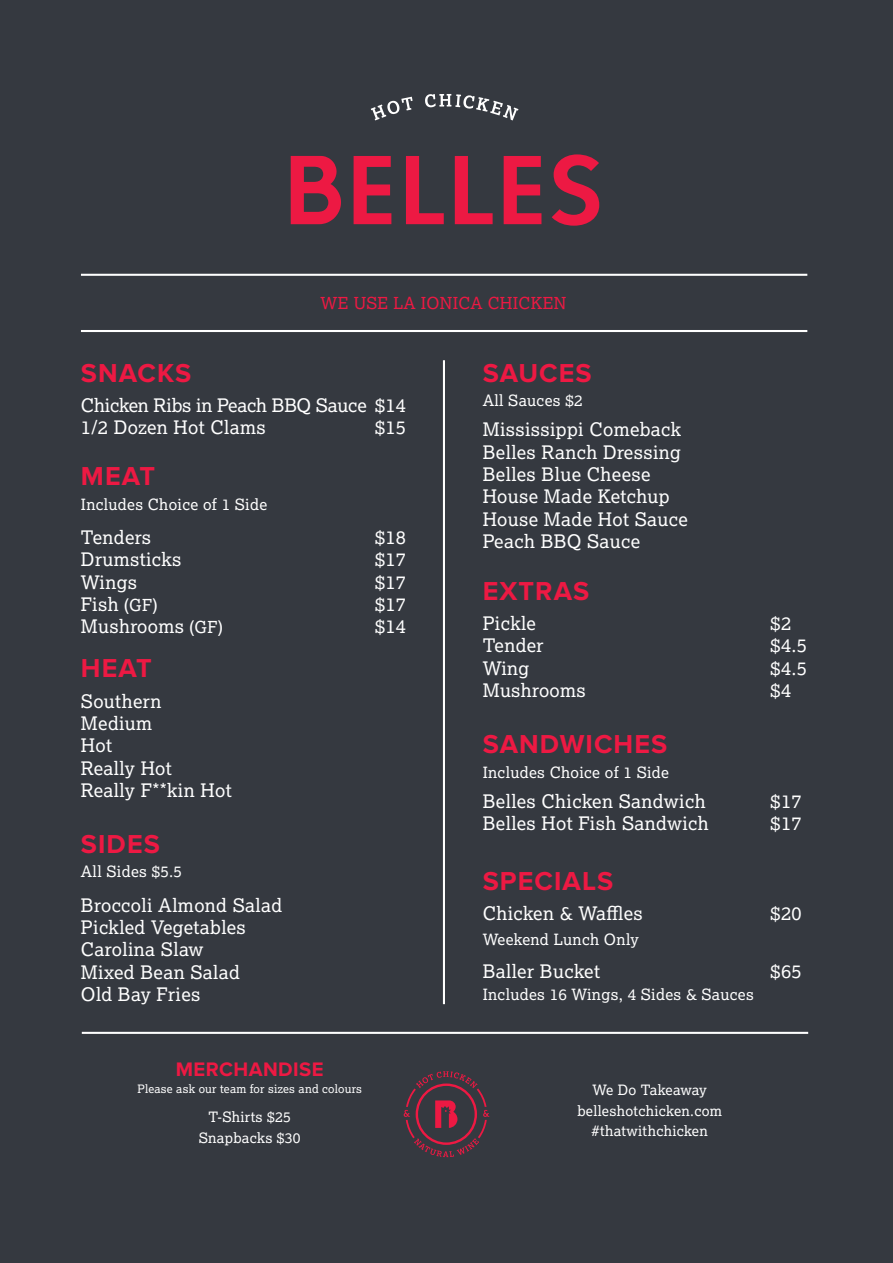
<style>
.page{position:relative;width:893px;height:1263px;background:#353940}
.page>*{position:absolute;margin:0;border:0;box-sizing:border-box;transform-origin:0 0}
.t1{font:700 26.85px "Proxima Nova";letter-spacing:.04em;color:#ed1943}
.t2{font:700 20.25px "Proxima Nova";letter-spacing:.02em;color:#ed1943}
.t3{font:18.6px/22.4px "Lexia";letter-spacing:.02em;color:#fff}
.t4{font:18.6px/22.4px "Lexia";letter-spacing:-.01em;color:#fff}
.t5{font:16.5px "Lexia";letter-spacing:.02em;color:#ed1943}
.t6{font:15.6px "Lexia";letter-spacing:.02em;color:#fff}
.t7{font:14.25px/20.9px "Lexia";letter-spacing:.02em;color:#fff;text-align:center}
.t8{font:11.55px "Lexia";letter-spacing:.02em;color:#fff}
.s1{font-size:16.5px}
</style>
<div class="page">
<svg style="left:371px;top:97px;width:42px;height:23px"></svg>
<svg style="left:425px;top:94px;width:93px;height:26px"></svg>
<svg style="left:354px;top:156px;width:37px;height:68px"></svg>
<svg style="left:406px;top:156px;width:38px;height:68px"></svg>
<svg style="left:455px;top:156px;width:38px;height:68px"></svg>
<svg style="left:504px;top:156px;width:37px;height:68px"></svg>
<svg style="left:552px;top:154px;width:47px;height:72px"></svg>
<svg style="left:291px;top:156px;width:50px;height:68px"></svg>
<hr style="left:81px;top:274px;width:726px;height:2px;background:#fff">
<hr style="left:443px;top:360px;width:2px;height:644px;background:#fff">
<hr style="left:82px;top:1032px;width:726px;height:2px;background:#fff">
<hr style="left:81px;top:330px;width:726px;height:2px;background:#fff">
<svg style="left:404px;top:1071px;width:85px;height:86px"></svg>
<p class="t5" style="left:321px;top:293px;width:247px">WE USE LA IONICA CHICKEN</p>
<h1 class="t1" style="left:81px;top:357px;width:112px">SNACKS</h1>
<p class="t4" style="left:81px;top:394px;width:327px">Chicken Ribs in Peach BBQ Sauce $14<br>1/2 Dozen Hot Clams</p>
<p class="t3" style="left:375px;top:416px;width:33px">$15</p>
<h1 class="t1" style="left:81px;top:461px;width:76px">MEAT</h1>
<p class="t6" style="left:81px;top:494px;width:188px">Includes Choice of 1 Side</p>
<p class="t3" style="left:81px;top:525px;width:72px">Tenders</p>
<p class="t3" style="left:375px;top:525px;width:33px">$18</p>
<p class="t3" style="left:81px;top:548px;width:102px">Drumsticks</p>
<p class="t3" style="left:375px;top:548px;width:33px">$17</p>
<p class="t3" style="left:81px;top:570px;width:58px">Wings</p>
<p class="t3" style="left:375px;top:570px;width:33px">$17</p>
<p class="t3" style="left:81px;top:593px;width:78px">Fish <span class="s1">(GF)</span></p>
<p class="t3" style="left:375px;top:593px;width:33px">$17</p>
<p class="t3" style="left:81px;top:615px;width:144px">Mushrooms <span class="s1">(GF)</span></p>
<p class="t3" style="left:375px;top:615px;width:33px">$14</p>
<h1 class="t1" style="left:81px;top:653px;width:72px">HEAT</h1>
<p class="t3" style="left:81px;top:689px;width:152px">Southern<br>Medium<br>Hot<br>Really Hot<br>Really F**kin Hot</p>
<h1 class="t1" style="left:81px;top:828px;width:81px">SIDES</h1>
<p class="t6" style="left:81px;top:862px;width:103px">All Sides $5.5</p>
<p class="t3" style="left:81px;top:893px;width:203px">Broccoli Almond Salad<br>Pickled Vegetables<br>Carolina Slaw<br>Mixed Bean Salad<br>Old Bay Fries</p>
<p class="t2" style="left:176px;top:1057px;width:149px">MERCHANDISE</p>
<p class="t8" style="left:137px;top:1081px;width:226px">Please ask our team for sizes and colours</p>
<p class="t7" style="left:199px;top:1106px;width:103px">T-Shirts $25<br>Snapbacks $30</p>
<h1 class="t1" style="left:483px;top:357px;width:110px">SAUCES</h1>
<p class="t6" style="left:483px;top:390px;width:101px">All Sauces $2</p>
<p class="t3" style="left:483px;top:418px;width:207px">Mississippi Comeback<br>Belles Ranch Dressing<br>Belles Blue Cheese<br>House Made Ketchup<br>House Made Hot Sauce<br>Peach BBQ Sauce</p>
<h1 class="t1" style="left:483px;top:575px;width:108px">EXTRAS</h1>
<p class="t3" style="left:483px;top:611px;width:55px">Pickle</p>
<p class="t3" style="left:771px;top:611px;width:22px">$2</p>
<p class="t3" style="left:483px;top:634px;width:63px">Tender</p>
<p class="t3" style="left:771px;top:634px;width:38px">$4.5</p>
<p class="t3" style="left:483px;top:656px;width:48px">Wing</p>
<p class="t3" style="left:771px;top:656px;width:38px">$4.5</p>
<p class="t3" style="left:483px;top:679px;width:105px">Mushrooms</p>
<p class="t3" style="left:771px;top:679px;width:22px">$4</p>
<h1 class="t1" style="left:483px;top:729px;width:186px">SANDWICHES</h1>
<p class="t6" style="left:483px;top:762px;width:188px">Includes Choice of 1 Side</p>
<p class="t3" style="left:483px;top:789px;width:224px">Belles Chicken Sandwich</p>
<p class="t3" style="left:771px;top:789px;width:33px">$17</p>
<p class="t3" style="left:483px;top:812px;width:228px">Belles Hot Fish Sandwich</p>
<p class="t3" style="left:771px;top:812px;width:33px">$17</p>
<h1 class="t1" style="left:483px;top:866px;width:132px">SPECIALS</h1>
<p class="t3" style="left:483px;top:902px;width:161px">Chicken &amp; Waffles</p>
<p class="t3" style="left:771px;top:902px;width:33px">$20</p>
<p class="t6" style="left:483px;top:929px;width:158px">Weekend Lunch Only</p>
<p class="t3" style="left:483px;top:959px;width:119px">Baller Bucket</p>
<p class="t3" style="left:771px;top:959px;width:33px">$65</p>
<p class="t6" style="left:483px;top:985px;width:273px">Includes 16 Wings, 4 Sides &amp; Sauces</p>
<p class="t7" style="left:577px;top:1079px;width:146px">We Do Takeaway belleshotchicken.com #thatwithchicken</p>
</div>
